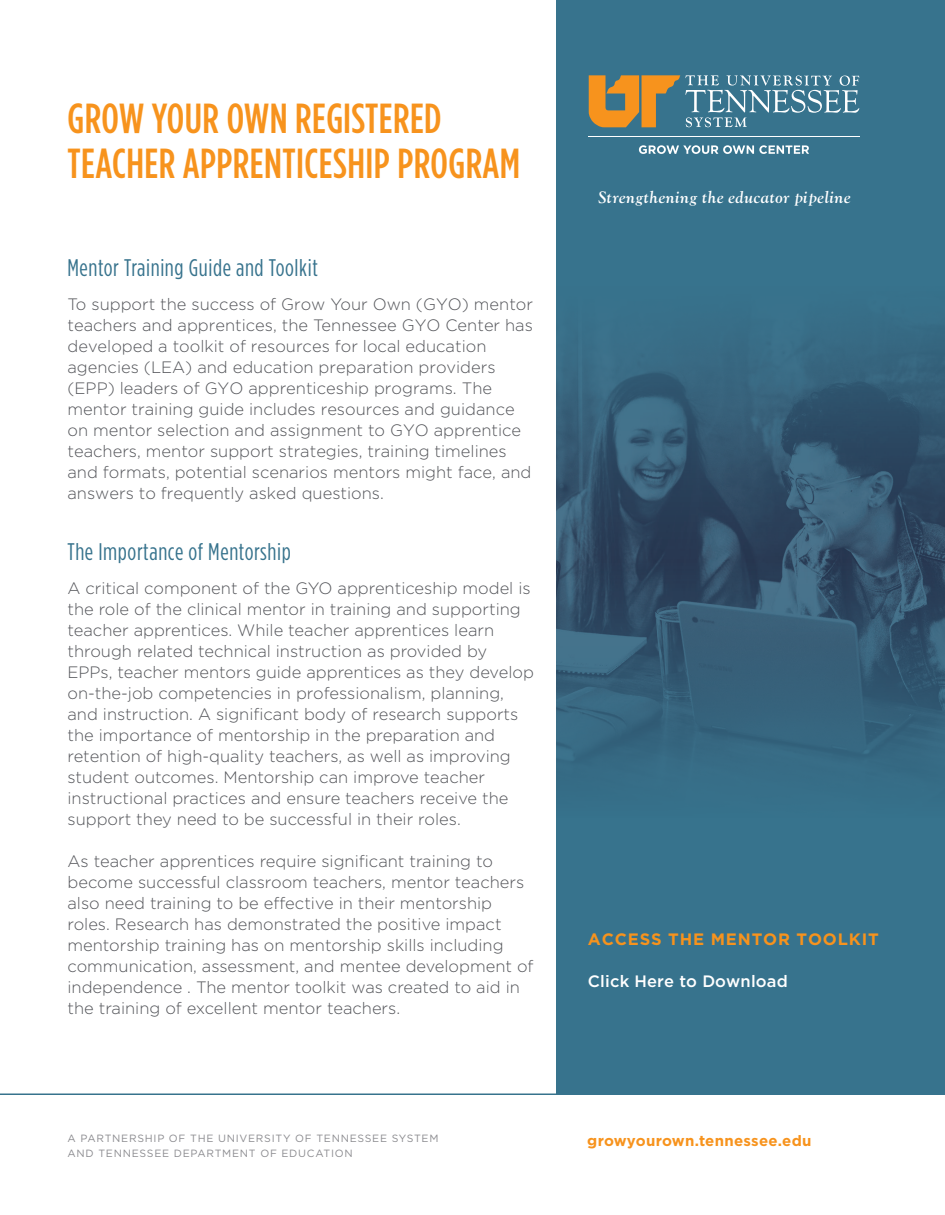
<style>
.page{position:relative;width:945px;height:1215px;background:#fff}
.page>*{position:absolute;margin:0;border:0;box-sizing:border-box;transform-origin:0 0}
.t1{font:500 42px/45px "Gotham Condensed";letter-spacing:.01em;color:#f7931d}
.t2{font:24px "Gotham Condensed";letter-spacing:.025em;color:#37738d}
.t3{font:300 16.5px/21px "Gotham";color:#54555a}
.t4{font:italic 700 16.5px "LTC Goudy Oldstyle Pro";letter-spacing:.01em;color:#fff}
.t5{font:700 16.5px "Gotham";letter-spacing:.05em;color:#f7931d}
.t6{font:500 16.5px "Gotham";letter-spacing:.01em;color:#fff}
.t7{font:700 15px "Gotham";letter-spacing:.02em;color:#f7931d}
.t8{font:10.5px "Gotham";letter-spacing:.07em;color:#8b8b8f}
</style>
<div class="page">
<div style="left:557px;top:0;width:388px;height:1094px;background:#37738d"></div>
<img style="left:557px;top:326px;width:388px;height:234px">
<svg style="left:589px;top:75px;width:270px;height:52px"></svg>
<hr style="left:588px;top:136px;width:272px;height:1px;background:#fff">
<svg style="left:639px;top:145px;width:170px;height:9px"></svg>
<hr style="left:0;top:1094px;width:945px;height:1px;background:#37738d">
<svg style="left:557px;top:560px;width:388px;height:212px;fill:#366079"></svg>
<p class="t1" style="left:68px;top:95px;width:454px">GROW YOUR OWN REGISTERED<br>TEACHER APPRENTICESHIP PROGRAM</p>
<p class="t2" style="left:68px;top:254px;width:252px">Mentor Training Guide and Toolkit</p>
<p class="t3" style="left:68px;top:293px;width:467px">To support the success of Grow Your Own (GYO) mentor teachers and apprentices, the Tennessee GYO Center has developed a toolkit of resources for local education agencies (LEA) and education preparation providers (EPP) leaders of GYO apprenticeship programs. The mentor training guide includes resources and guidance on mentor selection and assignment to GYO apprentice teachers, mentor support strategies, training timelines and formats, potential scenarios mentors might face, and answers to frequently asked questions.</p>
<p class="t2" style="left:68px;top:538px;width:225px">The Importance of Mentorship</p>
<p class="t3" style="left:68px;top:578px;width:468px">A critical component of the GYO apprenticeship model is the role of the clinical mentor in training and supporting teacher apprentices. While teacher apprentices learn through related technical instruction as provided by EPPs, teacher mentors guide apprentices as they develop on-the-job competencies in professionalism, planning, and instruction. A significant body of research supports the importance of mentorship in the preparation and retention of high-quality teachers, as well as improving student outcomes. Mentorship can improve teacher instructional practices and ensure teachers receive the support they need to be successful in their roles.</p>
<p class="t3" style="left:68px;top:850px;width:468px">As teacher apprentices require significant training to become successful classroom teachers, mentor teachers also need training to be effective in their mentorship roles. Research has demonstrated the positive impact mentorship training has on mentorship skills including communication, assessment, and mentee development of independence . The mentor toolkit was created to aid in the training of excellent mentor teachers.</p>
<p class="t4" style="left:599px;top:186px;width:254px">Strengthening the educator pipeline</p>
<p class="t5" style="left:588px;top:928px;width:292px">ACCESS THE MENTOR TOOLKIT</p>
<p class="t6" style="left:588px;top:971px;width:201px">Click Here to Download</p>
<p class="t8" style="left:68px;top:1132px;width:372px">A PARTNERSHIP OF THE UNIVERSITY OF TENNESSEE SYSTEM</p>
<p class="t7" style="left:587px;top:1131px;width:226px">growyourown.tennessee.edu</p>
<p class="t8" style="left:68px;top:1147px;width:287px">AND TENNESSEE DEPARTMENT OF EDUCATION</p>
</div>
